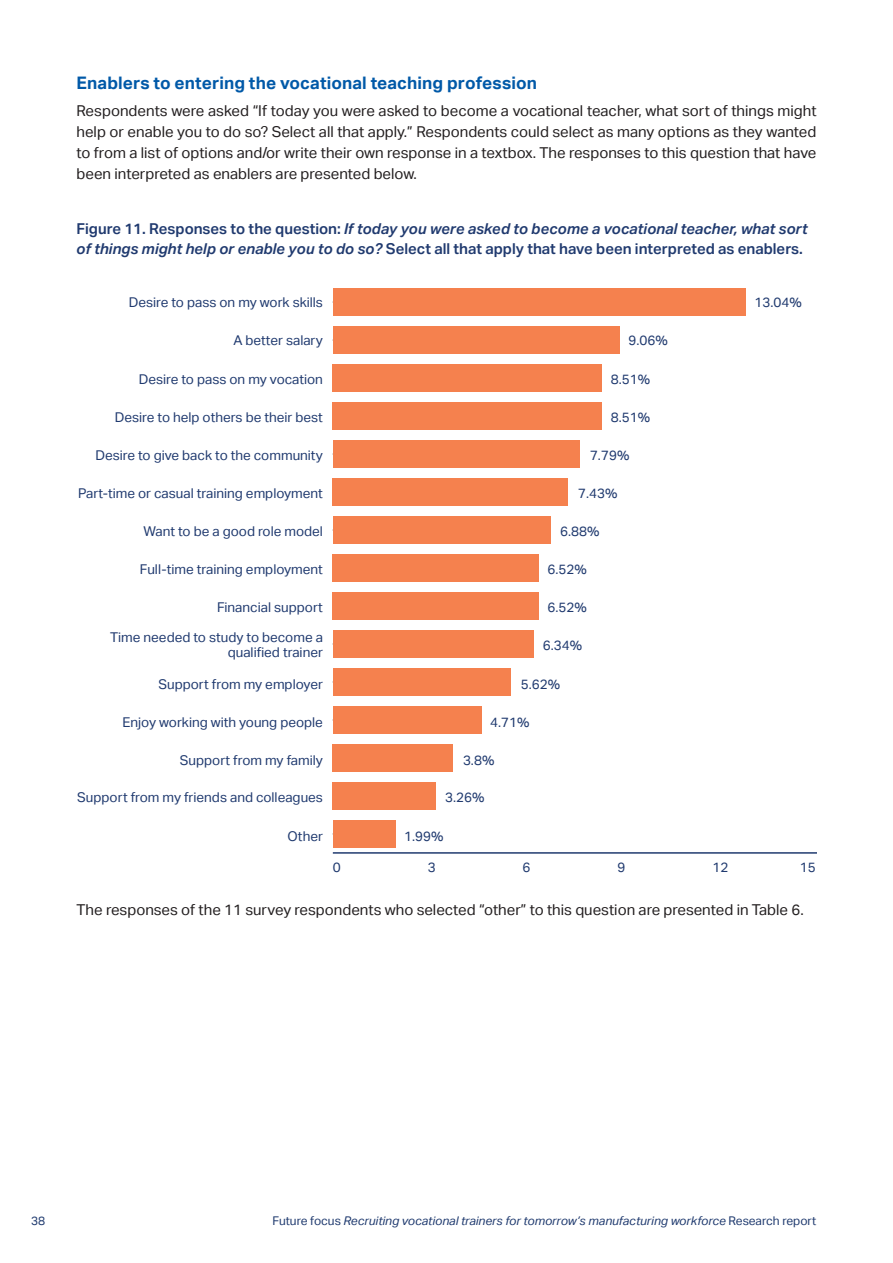
<style>
.page{position:relative;width:893px;height:1263px;background:#fff}
.page>*{position:absolute;margin:0;border:0;box-sizing:border-box;transform-origin:0 0}
._1__Heading_2{font:700 17.25px "Aktiv Grotesk";letter-spacing:.005em;color:#0059a8}
._2__body_copy{font:15px/21px "Aktiv Grotesk";color:#231f20;text-align:justify}
.t1{font:italic 600 15px/19.5px "Aktiv Grotesk";color:#203a6f}
.t2{font:13.5px/15px "Aktiv Grotesk";color:#203a6f;text-align:right}
.t3{font:italic 12px "Aktiv Grotesk";color:#1e396e}
.t4{font:12px "Aktiv Grotesk";color:#1e396e}
.s1{font-style:normal}
</style>
<div class="page">
<hr style="left:333px;top:852px;width:483px;height:2px;background:#203a6f">
<div style="left:333px;top:288px;width:412px;height:28px;background:#f5814e"></div>
<div style="left:333px;top:326px;width:286px;height:28px;background:#f5814e"></div>
<div style="left:333px;top:364px;width:269px;height:28px;background:#f5814e"></div>
<div style="left:333px;top:402px;width:269px;height:28px;background:#f5814e"></div>
<div style="left:333px;top:440px;width:246px;height:28px;background:#f5814e"></div>
<div style="left:333px;top:478px;width:235px;height:28px;background:#f5814e"></div>
<div style="left:333px;top:516px;width:217px;height:28px;background:#f5814e"></div>
<div style="left:333px;top:554px;width:206px;height:28px;background:#f5814e"></div>
<div style="left:333px;top:592px;width:206px;height:28px;background:#f5814e"></div>
<div style="left:333px;top:630px;width:200px;height:28px;background:#f5814e"></div>
<div style="left:333px;top:668px;width:178px;height:28px;background:#f5814e"></div>
<div style="left:333px;top:706px;width:149px;height:28px;background:#f5814e"></div>
<div style="left:333px;top:744px;width:120px;height:28px;background:#f5814e"></div>
<div style="left:333px;top:782px;width:103px;height:28px;background:#f5814e"></div>
<div style="left:333px;top:820px;width:63px;height:27px;background:#f5814e"></div>
<p class="_1__Heading_2" style="left:77px;top:73px;width:462px">Enablers to entering the vocational teaching profession</p>
<p class="_2__body_copy" style="left:77px;top:101px;width:742px">Respondents were asked “If today you were asked to become a vocational teacher, what sort of things might help or enable you to do so? Select all that apply.” Respondents could select as many options as they wanted to from a list of options and/or write their own response in a textbox. The responses to this question that have been interpreted as enablers are presented below.</p>
<p class="t1" style="left:77px;top:219px;width:733px"><span class="s1">Figure 11. Responses to the question:</span> If today you were asked to become a vocational teacher, what sort of things might help or enable you to do so? <span class="s1">Select all that apply that have been interpreted as enablers.</span></p>
<p class="t2" style="left:129px;top:295px;width:196px">Desire to pass on my work skills</p>
<p class="t2" style="left:755px;top:295px;width:49px">13.04%</p>
<p class="t2" style="left:233px;top:333px;width:91px">A better salary</p>
<p class="t2" style="left:139px;top:371px;width:186px">Desire to pass on my vocation</p>
<p class="t2" style="left:115px;top:409px;width:210px">Desire to help others be their best</p>
<p class="t2" style="left:95px;top:448px;width:229px">Desire to give back to the community</p>
<p class="t2" style="left:78px;top:486px;width:246px">Part-time or casual training employment</p>
<p class="t2" style="left:143px;top:524px;width:181px">Want to be a good role model</p>
<p class="t2" style="left:140px;top:562px;width:184px">Full-time training employment</p>
<p class="t2" style="left:217px;top:600px;width:107px">Financial support</p>
<p class="t2" style="left:110px;top:630px;width:214px">Time needed to study to become a qualified trainer</p>
<p class="t2" style="left:158px;top:676px;width:166px">Support from my employer</p>
<p class="t2" style="left:123px;top:714px;width:202px">Enjoy working with young people</p>
<p class="t2" style="left:180px;top:752px;width:145px">Support from my family</p>
<p class="t2" style="left:77px;top:790px;width:247px">Support from my friends and colleagues</p>
<p class="t2" style="left:288px;top:829px;width:37px">Other</p>
<p class="t2" style="left:628px;top:333px;width:41px">9.06%</p>
<p class="t2" style="left:611px;top:371px;width:41px">8.51%</p>
<p class="t2" style="left:611px;top:409px;width:41px">8.51%</p>
<p class="t2" style="left:590px;top:448px;width:41px">7.79%</p>
<p class="t2" style="left:578px;top:486px;width:41px">7.43%</p>
<p class="t2" style="left:560px;top:524px;width:41px">6.88%</p>
<p class="t2" style="left:547px;top:562px;width:41px">6.52%</p>
<p class="t2" style="left:547px;top:600px;width:41px">6.52%</p>
<p class="t2" style="left:543px;top:637px;width:41px">6.34%</p>
<p class="t2" style="left:521px;top:676px;width:41px">5.62%</p>
<p class="t2" style="left:490px;top:714px;width:41px">4.71%</p>
<p class="t2" style="left:463px;top:752px;width:33px">3.8%</p>
<p class="t2" style="left:445px;top:790px;width:41px">3.26%</p>
<p class="t2" style="left:404px;top:829px;width:41px">1.99%</p>
<p class="t2" style="left:333px;top:859px;width:9px">0</p>
<p class="t2" style="left:428px;top:859px;width:9px">3</p>
<p class="t2" style="left:523px;top:859px;width:9px">6</p>
<p class="t2" style="left:617px;top:859px;width:9px">9</p>
<p class="t2" style="left:712px;top:859px;width:17px">12</p>
<p class="t2" style="left:800px;top:859px;width:17px">15</p>
<p class="_2__body_copy" style="left:77px;top:899px;width:729px">The responses of the 11 survey respondents who selected “other” to this question are presented in Table 6.</p>
<p class="t4" style="left:31px;top:1213px;width:16px">38</p>
<p class="t3" style="left:272px;top:1213px;width:545px"><span class="s1">Future focus</span> Recruiting vocational trainers for tomorrow’s manufacturing workforce <span class="s1">Research report</span></p>
</div>
